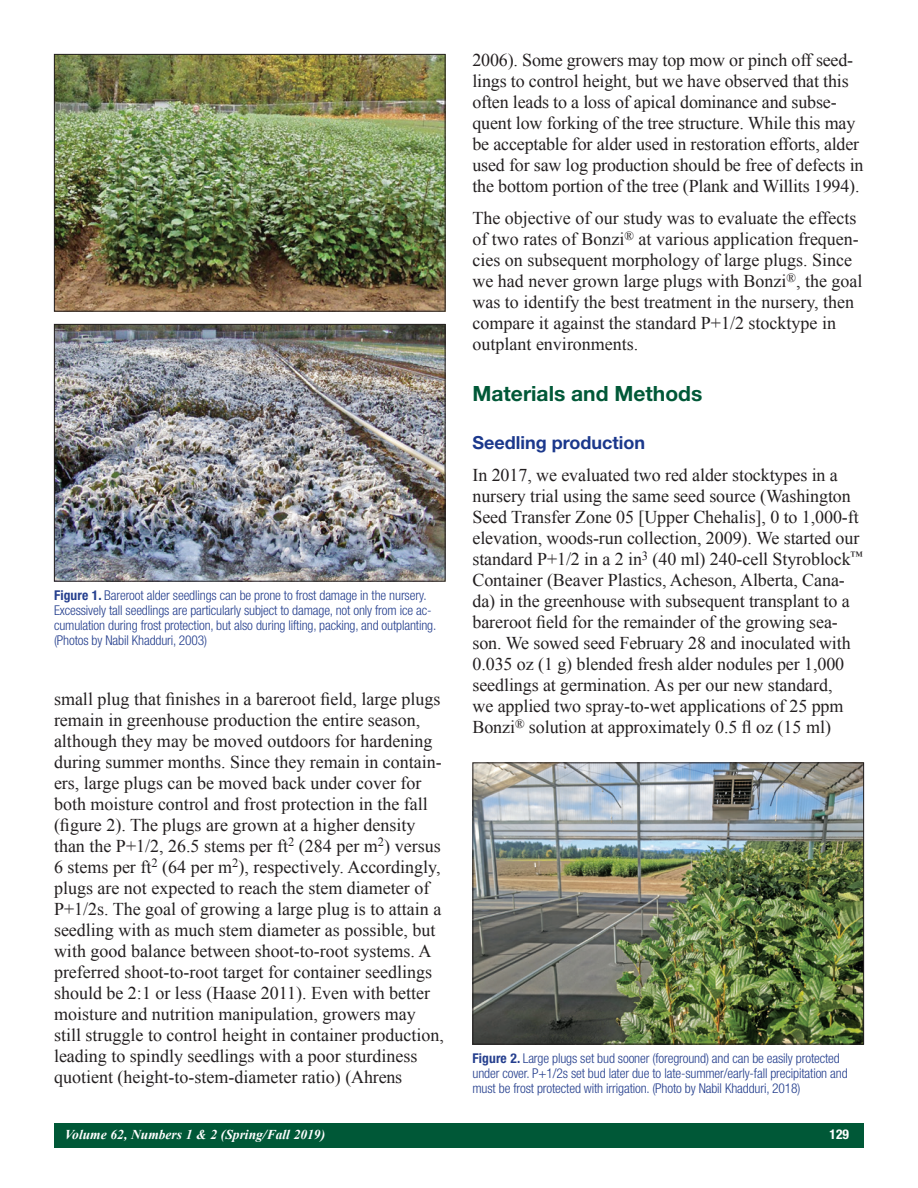
<style>
.page{position:relative;width:918px;height:1188px;background:#fff}
.page>*{position:absolute;margin:0;border:0;box-sizing:border-box;transform-origin:0 0}
.Body_Head_1{font:700 21px "Helvetica Neue LT Std";color:#005837}
.t1{font:18px/21px "Times New Roman";color:#231f20}
.Body_Head_2{font:700 18px "Helvetica Neue LT Std";color:#1b388c}
.Captions{font:300 condensed 13.5px/15px "Helvetica Neue LT Std";letter-spacing:-.01em;color:#253f8e}
.t2{font:italic 700 13.5px "Times New Roman";color:#fff}
.t3{font:700 condensed 13.5px "Helvetica Neue LT Std";color:#fff}
.s1{font-weight:700}
</style>
<div class="page">
<div style="left:54px;top:1123px;width:810px;height:25px;background:#005837"></div>
<img style="left:56px;top:56px;width:388px;height:254px">
<div style="left:54px;top:54px;width:392px;height:258px;border:1px solid #231f20"></div>
<img style="left:56px;top:326px;width:388px;height:254px">
<div style="left:54px;top:324px;width:392px;height:258px;border:1px solid #231f20"></div>
<img style="left:474px;top:764px;width:388px;height:278px">
<div style="left:472px;top:762px;width:392px;height:282px;border:1px solid #231f20"></div>
<p class="Captions" style="left:54px;top:588px;width:384px"><span class="s1">Figure 1.</span> Bareroot alder seedlings can be prone to frost damage in the nursery.<br>Excessively tall seedlings are particularly subject to damage, not only from ice ac&shy;cumulation during frost protection, but also during lifting, packing, and outplanting. (Photos by Nabil Khadduri, 2003)</p>
<p class="t1" style="left:54px;top:688px;width:391px">small plug that finishes in a bareroot field, large plugs remain in greenhouse production the entire season, although they may be moved outdoors for hardening during summer months. Since they remain in contain&shy;ers, large plugs can be moved back under cover for both moisture control and frost protection in the fall (figure 2). The plugs are grown at a higher density than the P+1/2, 26.5 stems per ft<sup>2</sup> (284 per m<sup>2</sup>) versus 6 stems per ft<sup>2</sup> (64 per m<sup>2</sup>), respectively. Accordingly, plugs are not expected to reach the stem diameter of P+1/2s. The goal of growing a large plug is to attain a seedling with as much stem diameter as possible, but with good balance between shoot-to-root systems. A preferred shoot-to-root target for container seedlings should be 2:1 or less (Haase 2011). Even with better moisture and nutrition manipulation, growers may still struggle to control height in container production, leading to spindly seedlings with a poor sturdiness quotient (height-to-stem-diameter ratio) (Ahrens</p>
<p class="t1" style="left:472px;top:50px;width:393px">2006). Some growers may top mow or pinch off seed&shy;lings to control height, but we have observed that this often leads to a loss of apical dominance and subse&shy;quent low forking of the tree structure. While this may be acceptable for alder used in restoration efforts, alder used for saw log production should be free of defects in the bottom portion of the tree (Plank and Willits 1994).</p>
<p class="t1" style="left:472px;top:207px;width:392px">The objective of our study was to evaluate the effects of two rates of Bonzi<sup>®</sup> at various application frequen&shy;cies on subsequent morphology of large plugs. Since we had never grown large plugs with Bonzi<sup>®</sup>, the goal was to identify the best treatment in the nursery, then compare it against the standard P+1/2 stocktype in outplant environments.</p>
<p class="Body_Head_1" style="left:472px;top:381px;width:231px">Materials and Methods</p>
<p class="Body_Head_2" style="left:472px;top:432px;width:174px">Seedling production</p>
<p class="t1" style="left:472px;top:464px;width:392px">In 2017, we evaluated two red alder stocktypes in a nursery trial using the same seed source (Washington Seed Transfer Zone 05 [Upper Chehalis], 0 to 1,000-ft elevation, woods-run collection, 2009). We started our standard P+1/2 in a 2 in<sup>3</sup> (40 ml) 240-cell Styroblock<sup>™ </sup>Container (Beaver Plastics, Acheson, Alberta, Cana&shy;da) in the greenhouse with subsequent transplant to a bareroot field for the remainder of the growing sea&shy;son. We sowed seed February 28 and inoculated with 0.035 oz (1 g) blended fresh alder nodules per 1,000 seedlings at germination. As per our new standard,<br>we applied two spray-to-wet applications of 25 ppm Bonzi<sup>®</sup> solution at approximately 0.5 fl oz (15 ml)</p>
<p class="Captions" style="left:473px;top:1051px;width:377px"><span class="s1">Figure 2.</span> Large plugs set bud sooner (foreground) and can be easily protected under cover. P+1/2s set bud later due to late-summer/early-fall precipitation and must be frost protected with irrigation. (Photo by Nabil Khadduri, 2018)</p>
<p class="t2" style="left:65px;top:1125px;width:262px">Volume 62, Numbers 1 &amp; 2 (Spring/Fall 2019)</p>
<p class="t3" style="left:830px;top:1126px;width:21px">129</p>
</div>
